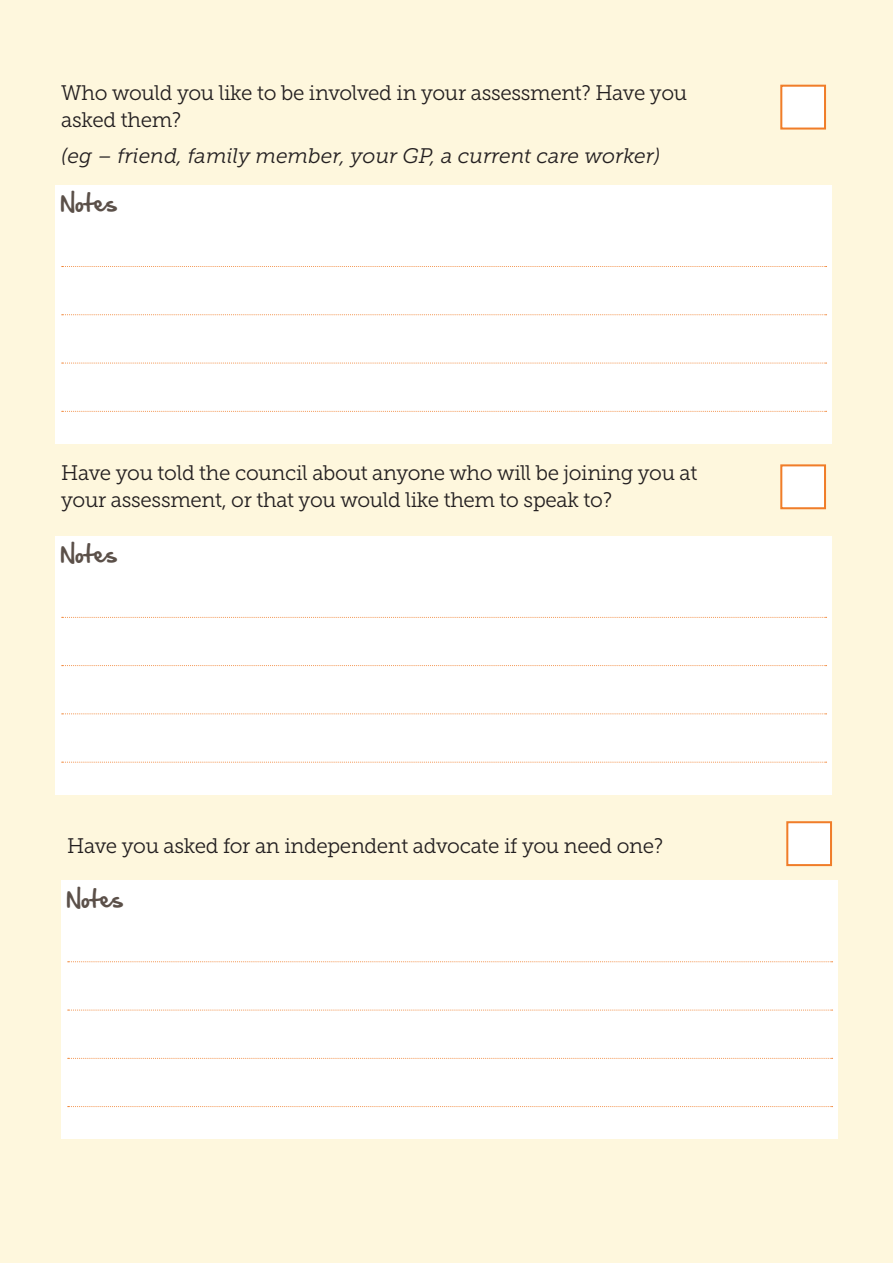
<style>
.page{position:relative;width:893px;height:1263px;background:#fef7dd}
.page>*{position:absolute;margin:0;border:0;box-sizing:border-box;transform-origin:0 0}
.Body{font:21px/27px "Museo Slab 300";letter-spacing:-.015em;color:#231f20}
.Body-2{font:italic 21px "Museo Slab 300";color:#231f20}
.Line{font:21px "Hand Of Sean";letter-spacing:.04em;color:#5b5049}
</style>
<div class="page">
<div style="left:55px;top:185px;width:777px;height:259px;background:#fff"></div>
<div style="left:780px;top:85px;width:46px;height:45px;background:#fff;border:2px solid #f07d29"></div>
<svg style="left:62px;top:266px;width:765px;height:1px"></svg>
<svg style="left:62px;top:314px;width:765px;height:1px"></svg>
<svg style="left:62px;top:363px;width:765px;height:1px"></svg>
<svg style="left:62px;top:411px;width:765px;height:1px"></svg>
<div style="left:55px;top:536px;width:777px;height:259px;background:#fff"></div>
<div style="left:780px;top:464px;width:46px;height:45px;background:#fff;border:2px solid #f07d29"></div>
<svg style="left:62px;top:617px;width:765px;height:1px"></svg>
<svg style="left:62px;top:665px;width:765px;height:1px"></svg>
<svg style="left:62px;top:713px;width:765px;height:1px"></svg>
<svg style="left:62px;top:762px;width:765px;height:1px"></svg>
<div style="left:61px;top:880px;width:777px;height:259px;background:#fff"></div>
<div style="left:786px;top:821px;width:46px;height:45px;background:#fff;border:2px solid #f07d29"></div>
<svg style="left:68px;top:961px;width:765px;height:1px"></svg>
<svg style="left:68px;top:1009px;width:765px;height:1px"></svg>
<svg style="left:68px;top:1058px;width:765px;height:1px"></svg>
<svg style="left:68px;top:1106px;width:765px;height:1px"></svg>
<p class="Body" style="left:61px;top:80px;width:627px">Who would you like to be involved in your assessment? Have you asked them?</p>
<p class="Body-2" style="left:61px;top:144px;width:601px">(eg – friend, family member, your GP, a current care worker)</p>
<p class="Line" style="left:61px;top:184px;width:57px">Notes</p>
<p class="Body" style="left:61px;top:459px;width:638px">Have you told the council about anyone who will be joining you at your assessment, or that you would like them to speak to?</p>
<p class="Line" style="left:61px;top:535px;width:57px">Notes</p>
<p class="Body" style="left:67px;top:833px;width:597px">Have you asked for an independent advocate if you need one?</p>
<p class="Line" style="left:67px;top:879px;width:57px">Notes</p>
</div>
